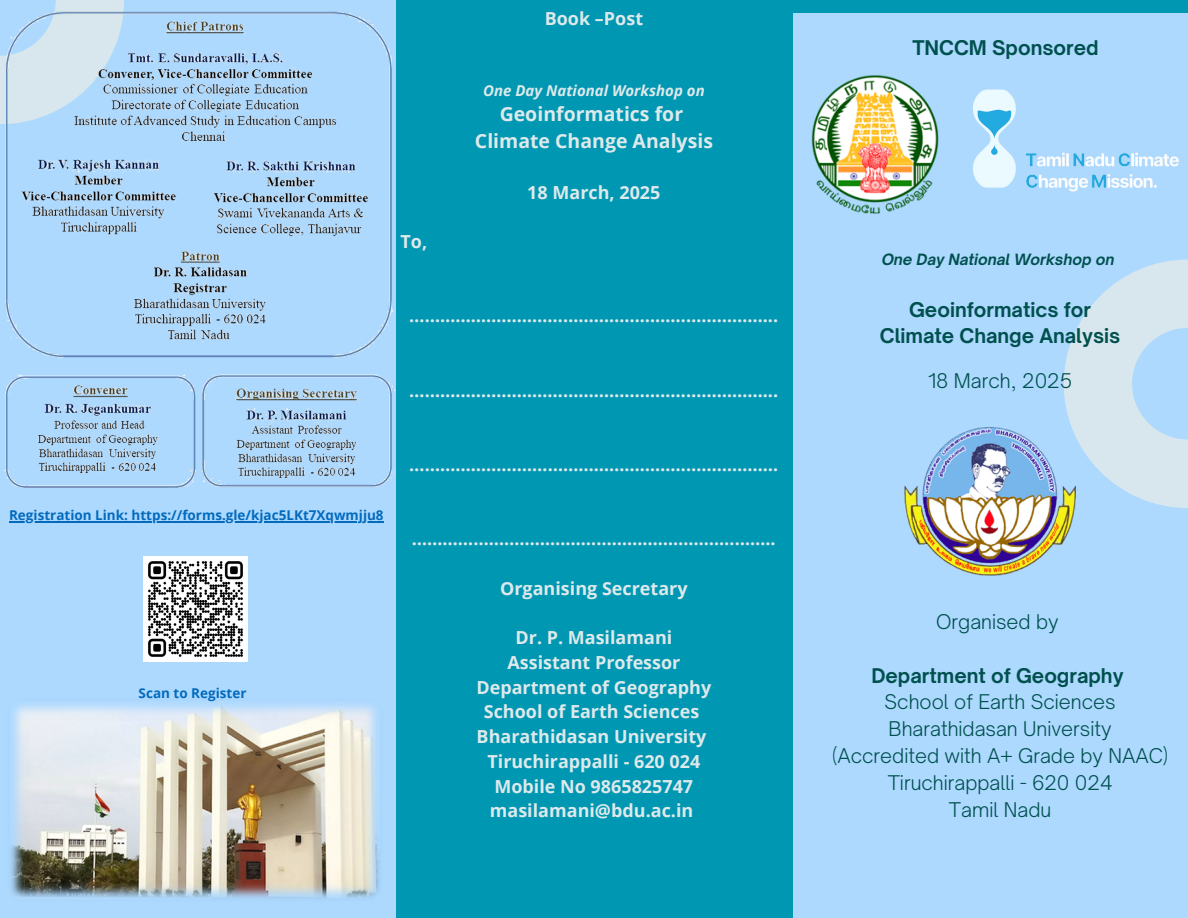
<style>
.page{position:relative;width:1188px;height:918px;background:#0097b2}
.page>*{position:absolute;margin:0;border:0;box-sizing:border-box;transform-origin:0 0}
.t1{font:700 19.5px "Open Sans";color:#dee9eb}
.t2{font:300 19.35px/26.8px "Open Sauce One";color:#00504e;text-align:center}
.t3{font:700 19.35px/26.8px "Open Sauce One";color:#00504e;text-align:center}
.t4{font:700 18px/24.8px "Open Sans";color:#dee9eb;text-align:center}
.t5{font:italic 700 15px "Open Sans";color:#dee9eb}
.t6{font:italic 700 14.85px "Open Sauce One";color:#00504e}
.t7{font:700 13.5px "Open Sans";color:#036abc}
.s1{font-weight:700}
</style>
<div class="page">
<div style="left:793px;top:14px;width:395px;height:904px;background:#add9ff"></div>
<div style="left:0;top:0;width:396px;height:918px;background:#add9ff"></div>
<svg style="left:1064px;top:260px;width:124px;height:248px;fill:#d8e7ed"></svg>
<img style="left:904px;top:428px;width:171px;height:147px">
<img style="left:10px;top:705px;width:370px;height:194px">
<img style="left:973px;top:89px;width:206px;height:103px">
<img style="left:811px;top:75px;width:127px;height:139px">
<img style="left:2px;top:0;width:393px;height:523px">
<img style="left:143px;top:557px;width:105px;height:104px">
<hr style="left:9px;top:521px;width:375px;height:1px;background:#036abc">
<p class="t4" style="left:545px;top:6px;width:100px">Book –Post</p>
<h1 class="t4" style="left:401px;top:229px;width:28px">To,</h1>
<p class="t5" style="left:483px;top:80px;width:223px">One Day National Workshop on</p>
<p class="t1" style="left:500px;top:100px;width:185px">Geoinformatics for</p>
<h1 class="t1" style="left:475px;top:127px;width:240px">Climate Change Analysis</h1>
<h1 class="t4" style="left:527px;top:179px;width:135px">18 March, 2025</h1>
<h1 class="t4" style="left:409px;top:303px;width:370px">……………………………………………………………...</h1>
<h1 class="t4" style="left:409px;top:377px;width:370px">……………………………………………………………...</h1>
<p class="t7" style="left:9px;top:506px;width:376px">Registration Link: https://forms.gle/kjac5LKt7Xqwmjju8</p>
<h1 class="t7" style="left:139px;top:684px;width:109px">Scan to Register</h1>
<h1 class="t4" style="left:409px;top:452px;width:370px">………………………………………………………………</h1>
<h1 class="t4" style="left:412px;top:526px;width:365px">……………………………………………………………..</h1>
<h1 class="t4" style="left:500px;top:575px;width:189px">Organising Secretary</h1>
<h1 class="t4" style="left:476px;top:625px;width:236px">Dr. P. Masilamani<br>Assistant Professor<br>Department of Geography<br>School of Earth Sciences<br>Bharathidasan University<br>Tiruchirappalli - 620 024<br>Mobile No 9865825747 masilamani@bdu.ac.in</h1>
<p class="t3" style="left:912px;top:35px;width:188px">TNCCM Sponsored</p>
<p class="t6" style="left:882px;top:250px;width:234px">One Day National Workshop on</p>
<p class="t3" style="left:880px;top:296px;width:242px">Geoinformatics for<br>Climate Change Analysis</p>
<p class="t2" style="left:928px;top:367px;width:146px">18 March, 2025</p>
<p class="t2" style="left:936px;top:608px;width:124px">Organised by</p>
<h1 class="t2" style="left:832px;top:662px;width:338px"><span class="s1">Department of Geography<br></span>School of Earth Sciences<br>Bharathidasan University<br>(Accredited with A+ Grade by NAAC)<br>Tiruchirappalli - 620 024<br>Tamil Nadu</h1>
</div>
